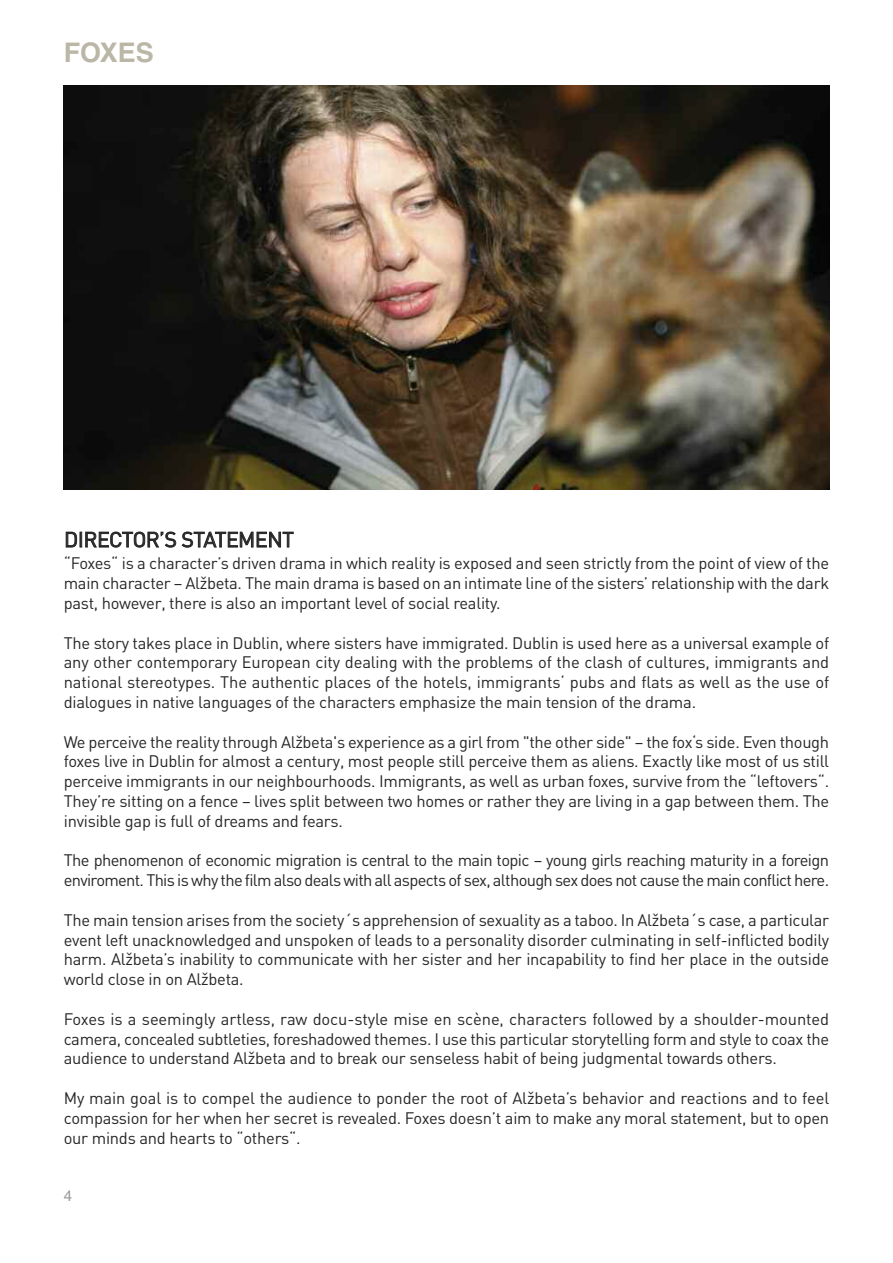
<style>
.page{position:relative;width:893px;height:1263px;background:#fff}
.page>*{position:absolute;margin:0;border:0;box-sizing:border-box;transform-origin:0 0}
.t1{font:700 27px "Helvetica CE";color:#bbb7a7}
.t2{font:21px "DINCE";letter-spacing:-.02em;color:#272627}
.t3{font:16.5px/19.8px "DINCE";letter-spacing:-.015em;color:#272627;text-align:justify}
.t4{font:16.5px/19.8px "DINCE";letter-spacing:-.04em;color:#272627}
.t5{font:15px "Helvetica CE";color:#989a9c}
</style>
<div class="page">
<img style="left:64px;top:85px;width:765px;height:404px">
<h1 class="t1" style="left:64px;top:43px;width:92px">FOXES</h1>
<p class="t2" style="left:64px;top:532px;width:231px">DIRECTOR’S STATEMENT</p>
<p class="t3" style="left:64px;top:555px;width:767px">“Foxes“ is a character’s driven drama in which reality is exposed and seen strictly from the point of view of the main character – Alžbeta. The main drama is based on an intimate line of the sisters’ relationship with the dark past, however, there is also an important level of social reality.</p>
<p class="t3" style="left:64px;top:634px;width:767px">The story takes place in Dublin, where sisters have immigrated. Dublin is used here as a universal example of any other contemporary European city dealing with the problems of the clash of cultures, immigrants and national stereotypes. The authentic places of the hotels, immigrants‘ pubs and flats as well as the use of dialogues in native languages of the characters emphasize the main tension of the drama.</p>
<p class="t3" style="left:64px;top:733px;width:767px">We perceive the reality through Alžbeta's experience as a girl from "the other side" – the fox‘s side. Even though foxes live in Dublin for almost a century, most people still perceive them as aliens. Exactly like most of us still perceive immigrants in our neighbourhoods. Immigrants, as well as urban foxes, survive from the “leftovers“.<br>They’re sitting on a fence – lives split between two homes or rather they are living in a gap between them. The invisible gap is full of dreams and fears.</p>
<p class="t4" style="left:64px;top:852px;width:767px">The phenomenon of economic migration is central to the main topic – young girls reaching maturity in a foreign enviroment. This is why the film also deals with all aspects of sex, although sex does not cause the main conflict here.</p>
<p class="t3" style="left:64px;top:912px;width:767px">The main tension arises from the society´s apprehension of sexuality as a taboo. In Alžbeta´s case, a particular event left unacknowledged and unspoken of leads to a personality disorder culminating in self-inflicted bodily harm. Alžbeta’s inability to communicate with her sister and her incapability to find her place in the outside world close in on Alžbeta.</p>
<p class="t3" style="left:64px;top:1011px;width:767px">Foxes is a seemingly artless, raw docu-style mise en scène, characters followed by a shoulder-mounted camera, concealed subtleties, foreshadowed themes. I use this particular storytelling form and style to coax the audience to understand Alžbeta and to break our senseless habit of being judgmental towards others.</p>
<p class="t3" style="left:64px;top:1090px;width:767px">My main goal is to compel the audience to ponder the root of Alžbeta’s behavior and reactions and to feel compassion for her when her secret is revealed. Foxes doesn’t aim to make any moral statement, but to open our minds and hearts to “others“.</p>
<p class="t5" style="left:64px;top:1191px;width:10px">4</p>
</div>
